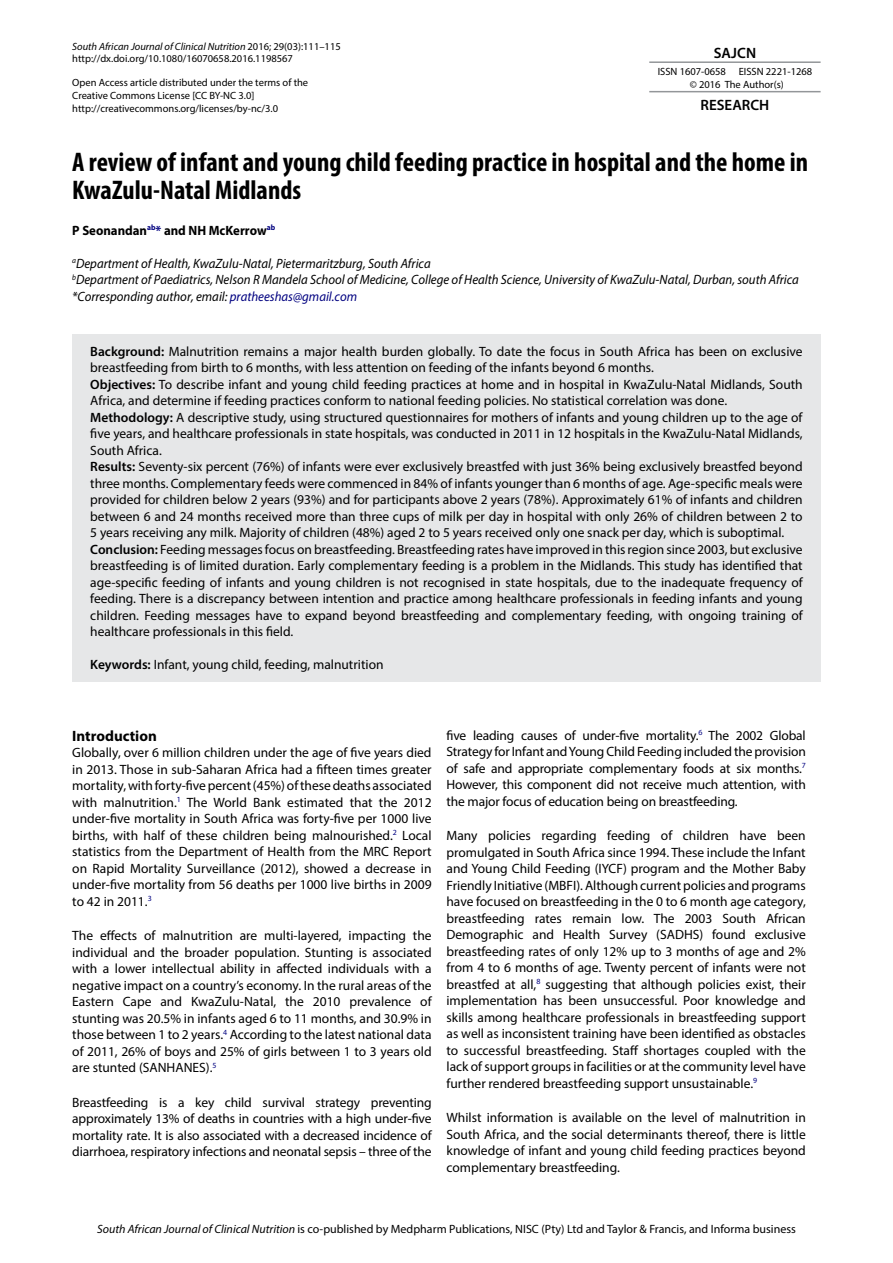
<style>
.page{position:relative;width:893px;height:1263px;background:#fff}
.page>*{position:absolute;margin:0;border:0;box-sizing:border-box;transform-origin:0 0}
.t1{font:700 condensed 27px/28.5px "Myriad Pro";color:#000}
.t2{font:600 15px "Myriad Pro";color:#000}
.t3{font:700 15px "Myriad Pro";color:#000}
.t4{font:13.5px/16.5px "Myriad Pro";color:#000;text-align:justify}
.t5{font:italic 13.5px/16.5px "Myriad Pro";color:#000;scale:.95 1}
.t6{font:700 13.5px "Myriad Pro";color:#000;scale:.95 1}
.t7{font:12px "Myriad Pro";color:#000}
.t8{font:10.5px/12.6px "Myriad Pro";color:#000}
.s1{font-style:italic}
.s2{color:#000080}
.s3{font-weight:600}
</style>
<div class="page">
<hr style="left:649px;top:61px;width:172px;height:2px;background:#939699">
<hr style="left:649px;top:91px;width:172px;height:1px;background:#939699">
<div style="left:72px;top:334px;width:749px;height:347px;background:#e6e7e8"></div>
<p class="t8" style="left:72px;top:40px;width:270px"><span class="s1">South African Journal of Clinical Nutrition</span> 2016; 29(03):111–115 http://dx.doi.org/10.1080/16070658.2016.1198567</p>
<p class="t8" style="left:72px;top:76px;width:237px">Open Access article distributed under the terms of the<br>Creative Commons License [CC BY-NC 3.0] http://creativecommons.org/licenses/by-nc/3.0</p>
<h1 class="t1" style="left:72px;top:147px;width:737px">A review of infant and young child feeding practice in hospital and the home in<br>KwaZulu-Natal Midlands</h1>
<p class="t6" style="left:72px;top:221px;width:215px">P Seonandan<sup>ab</sup><span class="s2">*</span> and NH McKerrow<sup>ab</sup></p>
<p class="t5" style="left:72px;top:255px;width:766px"><sup>a</sup>Department of Health, KwaZulu-Natal, Pietermaritzburg, South Africa<br><sup>b</sup>Department of Paediatrics, Nelson R Mandela School of Medicine, College of Health Science, University of KwaZulu-Natal, Durban, south Africa *Corresponding author, email: <span class="s2">pratheeshas@gmail.com</span></p>
<p class="t2" style="left:714px;top:43px;width:44px">SAJCN</p>
<p class="t8" style="left:658px;top:65px;width:156px;text-align:center">ISSN 1607-0658 EISSN 2221-1268 © 2016 The Author(s)</p>
<p class="t2" style="left:701px;top:95px;width:70px">RESEARCH</p>
<p class="t4" style="left:90px;top:343px;width:714px;text-align:left"><span class="s3">Background:</span> Malnutrition remains a major health burden globally. To date the focus in South Africa has been on exclusive breastfeeding from birth to 6 months, with less attention on feeding of the infants beyond 6 months.<br><span class="s3">Objectives:</span> To describe infant and young child feeding practices at home and in hospital in KwaZulu-Natal Midlands, South Africa, and determine if feeding practices conform to national feeding policies. No statistical correlation was done.<br><span class="s3">Methodology:</span> A descriptive study, using structured questionnaires for mothers of infants and young children up to the age of five years, and healthcare professionals in state hospitals, was conducted in 2011 in 12 hospitals in the KwaZulu-Natal Midlands, South Africa.<br><span class="s3">Results:</span> Seventy-six percent (76%) of infants were ever exclusively breastfed with just 36% being exclusively breastfed beyond three months. Complementary feeds were commenced in 84% of infants younger than 6 months of age. Age-specific meals were provided for children below 2 years (93%) and for participants above 2 years (78%). Approximately 61% of infants and children between 6 and 24 months received more than three cups of milk per day in hospital with only 26% of children between 2 to 5 years receiving any milk. Majority of children (48%) aged 2 to 5 years received only one snack per day, which is suboptimal.<br><span class="s3">Conclusion:</span> Feeding messages focus on breastfeeding. Breastfeeding rates have improved in this region since 2003, but exclusive breastfeeding is of limited duration. Early complementary feeding is a problem in the Midlands. This study has identified that age-specific feeding of infants and young children is not recognised in state hospitals, due to the inadequate frequency of feeding. There is a discrepancy between intention and practice among healthcare professionals in feeding infants and young children. Feeding messages have to expand beyond breastfeeding and complementary feeding, with ongoing training of healthcare professionals in this field.</p>
<p class="t4" style="left:90px;top:656px;width:295px"><span class="s3">Keywords:</span> Infant, young child, feeding, malnutrition</p>
<p class="t3" style="left:72px;top:726px;width:86px">Introduction</p>
<p class="t4" style="left:72px;top:744px;width:361px">Globally, over 6 million children under the age of five years died in 2013. Those in sub-Saharan Africa had a fifteen times greater mortality, with forty-five percent (45%) of these deaths associated with malnutrition.<sup>1</sup> The World Bank estimated that the 2012 under-five mortality in South Africa was forty-five per 1000 live births, with half of these children being malnourished.<sup>2</sup> Local statistics from the Department of Health from the MRC Report on Rapid Mortality Surveillance (2012), showed a decrease in under-five mortality from 56 deaths per 1000 live births in 2009 to 42 in 2011.<sup>3</sup></p>
<p class="t4" style="left:72px;top:927px;width:361px">The effects of malnutrition are multi-layered, impacting the individual and the broader population. Stunting is associated with a lower intellectual ability in affected individuals with a negative impact on a country’s economy. In the rural areas of the Eastern Cape and KwaZulu-Natal, the 2010 prevalence of stunting was 20.5% in infants aged 6 to 11 months, and 30.9% in those between 1 to 2 years.<sup>4</sup> According to the latest national data of 2011, 26% of boys and 25% of girls between 1 to 3 years old are stunted (SANHANES).<sup>5</sup></p>
<p class="t4" style="left:72px;top:1094px;width:361px">Breastfeeding is a key child survival strategy preventing approximately 13% of deaths in countries with a high under-five mortality rate. It is also associated with a decreased incidence of diarrhoea, respiratory infections and neonatal sepsis – three of the</p>
<p class="t4" style="left:446px;top:727px;width:361px">five leading causes of under-five mortality.<sup>6</sup> The 2002 Global Strategy for Infant and Young Child Feeding included the provision of safe and appropriate complementary foods at six months.<sup>7<br></sup>However, this component did not receive much attention, with the major focus of education being on breastfeeding.</p>
<p class="t4" style="left:446px;top:827px;width:361px">Many policies regarding feeding of children have been promulgated in South Africa since 1994. These include the Infant and Young Child Feeding (IYCF) program and the Mother Baby Friendly Initiative (MBFI). Although current policies and programs have focused on breastfeeding in the 0 to 6 month age category, breastfeeding rates remain low. The 2003 South African Demographic and Health Survey (SADHS) found exclusive breastfeeding rates of only 12% up to 3 months of age and 2% from 4 to 6 months of age. Twenty percent of infants were not breastfed at all,<sup>8</sup> suggesting that although policies exist, their implementation has been unsuccessful. Poor knowledge and skills among healthcare professionals in breastfeeding support as well as inconsistent training have been identified as obstacles to successful breastfeeding. Staff shortages coupled with the lack of support groups in facilities or at the community level have further rendered breastfeeding support unsustainable.<sup>9</sup></p>
<p class="t4" style="left:446px;top:1109px;width:361px">Whilst information is available on the level of malnutrition in South Africa, and the social determinants thereof, there is little knowledge of infant and young child feeding practices beyond complementary breastfeeding.</p>
<p class="t7" style="left:97px;top:1221px;width:700px"><span class="s1">South African Journal of Clinical Nutrition</span> is co-published by Medpharm Publications, NISC (Pty) Ltd and Taylor &amp; Francis, and Informa business</p>
</div>
